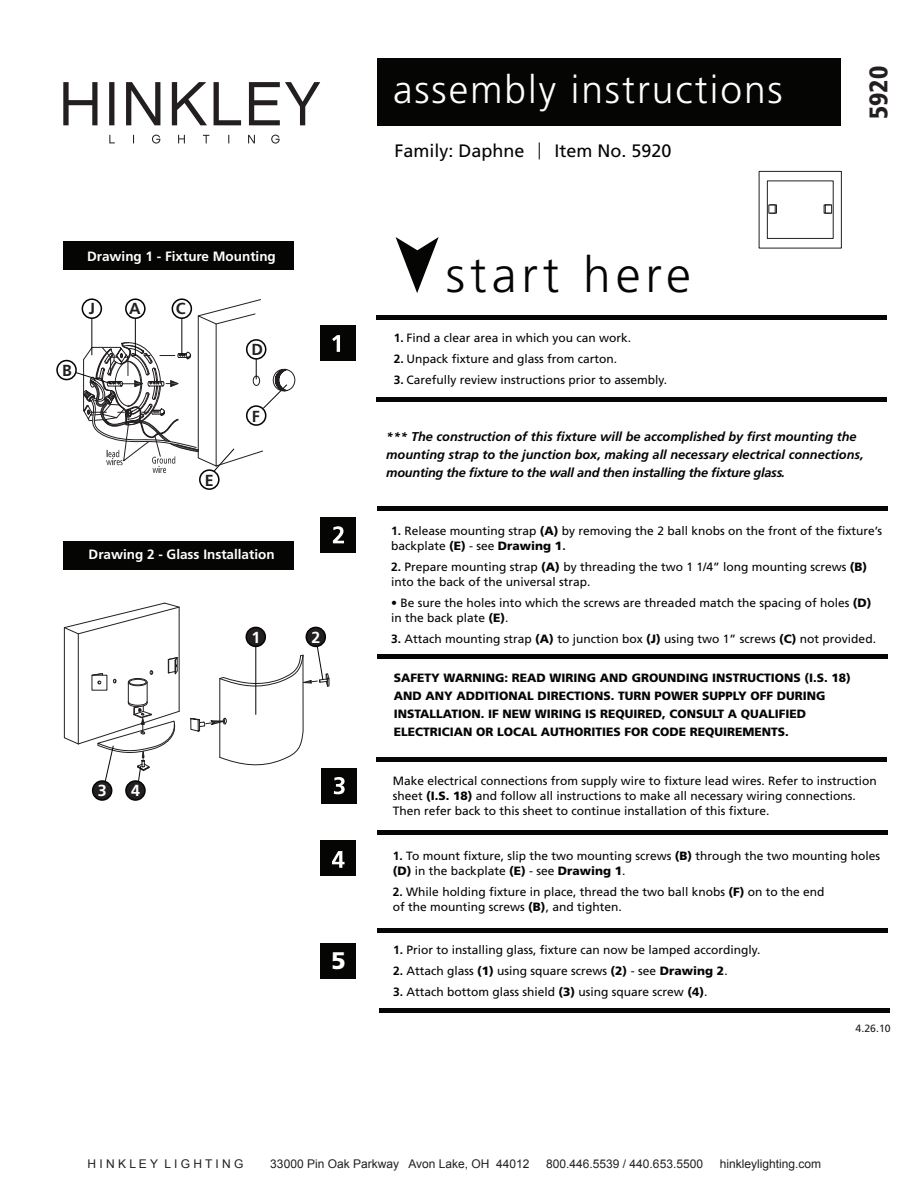
<style>
.page{position:relative;width:918px;height:1188px;background:#fff}
.page>*{position:absolute;margin:0;border:0;box-sizing:border-box;transform-origin:0 0}
.t1{font:300 49.65px "Frutiger LT Std";letter-spacing:.1em;color:#050504}
.t2{font:300 39px "Frutiger LT Std";letter-spacing:.05em;color:#fff}
.t3{font:900 condensed 25.5px "Frutiger LT Std";color:#231f20}
.t4{font:900 24px "Frutiger LT Std";color:#fff}
.t5{font:18px "Frutiger LT Std";color:#050504}
.t6{font:700 16.05px "Frutiger LT Std";color:#231f20}
.t7{font:700 16.05px "Frutiger LT Std";color:#fff}
.t8{font:700 13.5px "Frutiger LT Std";color:#fff}
.t9{font:italic 700 12.75px/18px "Frutiger LT Std";color:#050504}
.t10{font:12px/15px "Frutiger LT Std";color:#050504}
.t11{font:900 12px/18px "Frutiger LT Std";color:#050504}
.t12{font:12px "Arial";color:#231f20}
.t13{font:10.5px "Frutiger LT Std";color:#231f20}
.s1{font-weight:700}
.s2{font-weight:900}
.s3{font-weight:300}
</style>
<div class="page">
<div style="left:377px;top:58px;width:463px;height:68px;background:#050504"></div>
<svg style="left:396px;top:237px;width:43px;height:56px"></svg>
<div style="left:321px;top:326px;width:35px;height:35px;background:#050504"></div>
<svg style="left:332px;top:335px;width:8px;height:17px"></svg>
<div style="left:321px;top:768px;width:36px;height:35px;background:#050504"></div>
<div style="left:377px;top:315px;width:510px;height:5px;background:#050504"></div>
<div style="left:377px;top:397px;width:510px;height:5px;background:#050504"></div>
<div style="left:377px;top:506px;width:510px;height:5px;background:#050504"></div>
<div style="left:377px;top:654px;width:511px;height:5px;background:#050504"></div>
<div style="left:377px;top:830px;width:510px;height:5px;background:#050504"></div>
<div style="left:376px;top:757px;width:511px;height:5px;background:#050504"></div>
<div style="left:377px;top:928px;width:510px;height:5px;background:#050504"></div>
<div style="left:379px;top:1008px;width:511px;height:5px;background:#050504"></div>
<svg style="left:539px;top:142px;width:1px;height:17px"></svg>
<div style="left:321px;top:518px;width:35px;height:35px;background:#050504"></div>
<div style="left:321px;top:840px;width:35px;height:36px;background:#050504"></div>
<svg style="left:332px;top:851px;width:13px;height:17px"></svg>
<div style="left:321px;top:943px;width:35px;height:36px;background:#050504"></div>
<svg style="left:333px;top:526px;width:11px;height:17px"></svg>
<div style="left:64px;top:242px;width:230px;height:28px;background:#050504"></div>
<div style="left:64px;top:541px;width:230px;height:28px;background:#050504"></div>
<div style="left:770px;top:205px;width:7px;height:8px;border:1px solid #231f20"></div>
<div style="left:824px;top:205px;width:7px;height:8px;border:1px solid #231f20"></div>
<div style="left:825px;top:205px;width:7px;height:8px;border:1px solid #231f20"></div>
<div style="left:767px;top:181px;width:66px;height:58px;border:1px solid #231f20"></div>
<div style="left:759px;top:171px;width:83px;height:77px;border:1px solid #231f20"></div>
<div style="left:93px;top:781px;width:19px;height:19px;background:#231f20;border-radius:50%"></div>
<div style="left:92px;top:780px;width:20px;height:21px;border:2px solid #050504;border-radius:50%"></div>
<div style="left:126px;top:781px;width:19px;height:19px;background:#231f20;border-radius:50%"></div>
<div style="left:125px;top:780px;width:21px;height:21px;border:2px solid #050504;border-radius:50%"></div>
<svg style="left:64px;top:603px;width:281px;height:191px"></svg>
<div style="left:199px;top:469px;width:21px;height:21px;border:2px solid #050504;border-radius:50%"></div>
<div style="left:56px;top:360px;width:21px;height:20px;border:2px solid #050504;border-radius:50%"></div>
<div style="left:172px;top:298px;width:20px;height:21px;border:2px solid #050504;border-radius:50%"></div>
<div style="left:125px;top:298px;width:21px;height:21px;border:2px solid #050504;border-radius:50%"></div>
<div style="left:82px;top:298px;width:20px;height:21px;border:2px solid #050504;border-radius:50%"></div>
<svg style="left:75px;top:299px;width:220px;height:174px"></svg>
<svg style="left:63px;top:82px;width:257px;height:43px"></svg>
<svg style="left:109px;top:135px;width:171px;height:9px"></svg>
<h3 class="t6" style="left:62px;top:361px;width:11px">B</h3>
<p class="t8" style="left:87px;top:248px;width:190px">Drawing 1 - Fixture Mounting</p>
<h3 class="t6" style="left:89px;top:299px;width:8px">J</h3>
<h3 class="t6" style="left:129px;top:299px;width:13px">A</h3>
<h3 class="t6" style="left:176px;top:299px;width:11px">C</h3>
<h3 class="t6" style="left:251px;top:340px;width:13px">D</h3>
<h3 class="t6" style="left:252px;top:406px;width:9px">F</h3>
<h3 class="t6" style="left:205px;top:471px;width:10px">E</h3>
<p class="t8" style="left:89px;top:547px;width:188px">Drawing 2 - Glass Installation</p>
<h3 class="t7" style="left:251px;top:628px;width:10px">1</h3>
<h3 class="t7" style="left:311px;top:628px;width:10px">2</h3>
<h3 class="t7" style="left:98px;top:781px;width:10px">3</h3>
<h3 class="t7" style="left:131px;top:781px;width:10px">4</h3>
<h3 class="t4" style="left:331px;top:946px;width:16px">5</h3>
<h2 class="t2" style="left:393px;top:68px;width:391px">assembly instructions</h2>
<h3 class="t5" style="left:394px;top:140px;width:132px">Family: Daphne</h3>
<h3 class="t5" style="left:554px;top:140px;width:119px">Item No. 5920</h3>
<h1 class="t1" style="left:446px;top:247px;width:247px">start here</h1>
<p class="t10" style="left:394px;top:331px;width:239px"><span class="s1">1.</span> Find a clear area in which you can work.</p>
<p class="t10" style="left:394px;top:352px;width:225px"><span class="s1">2.</span> Unpack fixture and glass from carton.</p>
<p class="t10" style="left:394px;top:373px;width:275px"><span class="s1">3.</span> Carefully review instructions prior to assembly.</p>
<h3 class="t3" style="left:863px;top:119px;width:55px;rotate:-90deg">5920</h3>
<p class="t9" style="left:386px;top:427px;width:479px">*** The construction of this fixture will be accomplished by first mounting the mounting strap to the junction box, making all necessary electrical connections, mounting the fixture to the wall and then installing the fixture glass.</p>
<p class="t10" style="left:391px;top:523px;width:492px"><span class="s1">1.</span> Release mounting strap <span class="s2">(A)</span> by removing the 2 ball knobs on the front of the fixture’s backplate <span class="s2">(E)</span> - see <span class="s2">Drawing 1</span><span class="s1">.</span></p>
<p class="t10" style="left:391px;top:559px;width:477px"><span class="s1">2.</span> Prepare mounting strap <span class="s2">(A)</span> by threading the two 1 1/4” long mounting screws <span class="s2">(B) </span>into the back of the universal strap.</p>
<p class="t10" style="left:391px;top:595px;width:482px"><span class="s3">•</span> Be sure the holes into which the screws are threaded match the spacing of holes <span class="s2">(D) </span>in the back plate <span class="s2">(E)</span>.</p>
<p class="t10" style="left:391px;top:631px;width:486px"><span class="s1">3.</span> Attach mounting strap <span class="s2">(A)</span> to junction box <span class="s2">(J)</span> using two 1” screws <span class="s2">(C)</span> not provided.</p>
<p class="t11" style="left:394px;top:669px;width:459px">SAFETY WARNING: READ WIRING AND GROUNDING INSTRUCTIONS (I.S. 18)<br>AND ANY ADDITIONAL DIRECTIONS. TURN POWER SUPPLY OFF DURING INSTALLATION. IF NEW WIRING IS REQUIRED, CONSULT A QUALIFIED ELECTRICIAN OR LOCAL AUTHORITIES FOR CODE REQUIREMENTS.</p>
<p class="t10" style="left:393px;top:774px;width:486px">Make electrical connections from supply wire to fixture lead wires. Refer to instruction sheet <span class="s2">(I.S. 18)</span> and follow all instructions to make all necessary wiring connections.<br>Then refer back to this sheet to continue installation of this fixture.</p>
<p class="t10" style="left:393px;top:849px;width:489px"><span class="s1">1.</span> To mount fixture, slip the two mounting screws <span class="s2">(B)</span> through the two mounting holes <span class="s2">(D)</span> in the backplate <span class="s2">(E)</span> - see <span class="s2">Drawing 1</span>.</p>
<p class="t10" style="left:393px;top:885px;width:433px"><span class="s1">2.</span> While holding fixture in place, thread the two ball knobs <span class="s2">(F)</span> on to the end of the mounting screws <span class="s2">(B)</span>, and tighten.</p>
<p class="t10" style="left:393px;top:943px;width:369px"><span class="s1">1.</span> Prior to installing glass, fixture can now be lamped accordingly.</p>
<p class="t10" style="left:393px;top:964px;width:336px"><span class="s1">2.</span> Attach glass <span class="s2">(1)</span> using square screws <span class="s2">(2)</span> - see <span class="s2">Drawing 2</span>.</p>
<p class="t10" style="left:393px;top:985px;width:316px"><span class="s1">3.</span> Attach bottom glass shield <span class="s2">(3)</span> using square screw <span class="s2">(4)</span>.</p>
<p class="t13" style="left:856px;top:1022px;width:37px">4.26.10</p>
<p class="t12" style="left:87px;top:1156px;width:158px">H I N K L E Y L I G H T I N G</p>
<p class="t12" style="left:270px;top:1156px;width:261px">33000 Pin Oak Parkway Avon Lake, OH 44012</p>
<p class="t12" style="left:546px;top:1156px;width:158px">800.446.5539 / 440.653.5500</p>
<p class="t12" style="left:720px;top:1156px;width:103px">hinkleylighting.com</p>
</div>
